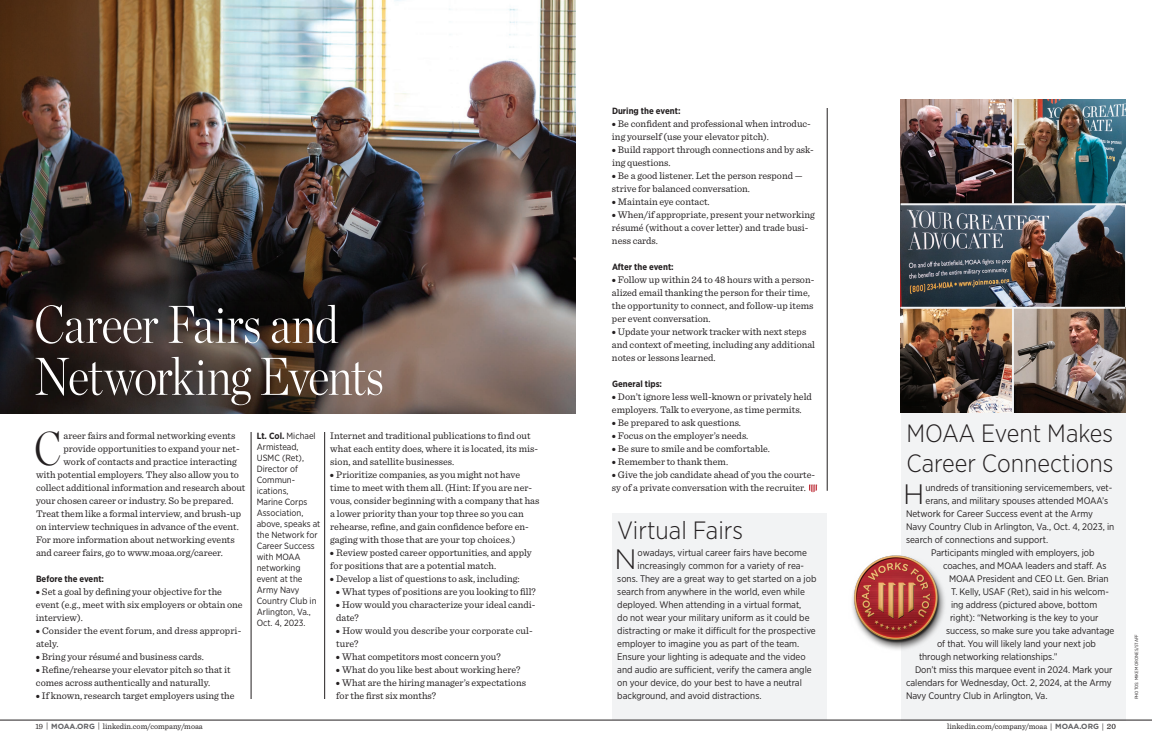
<style>
.page{position:relative;width:1152px;height:756px;background:#fff}
.page>*{position:absolute;margin:0;border:0;box-sizing:border-box;transform-origin:0 0}
.t1{font:300 53px/52px "Chronicle Disp Cond";letter-spacing:-.025em;color:#fff}
.t2{font:300 47.3px "Chronicle Disp Cond";color:#231f20}
.t3{font:300 28.1px "Gotham";color:#231f20}
.t4{font:300 25px/30px "Gotham Narrow";color:#231f20}
.t5{font:10px/13px "Sentinel";color:#231f20}
.t6{font:9.5px "Gotham Narrow";letter-spacing:-.005em;color:#231f20}
.t7{font:9px/11px "Gotham Narrow";color:#231f20}
.t8{font:700 9px "Gotham Narrow";color:#231f20}
.t9{font:8px "Sentinel";color:#231f20}
.t10{font:4.5px "Gotham Narrow";color:#231f20}
.s1{font-weight:700}
.s2{font-family:"Gotham";font-weight:700;font-size:7.5px;color:#636366}
.s3{font-weight:500}
</style>
<div class="page">
<hr style="left:827px;top:108px;width:1px;height:383px;background:#231f20">
<div style="left:901px;top:99px;width:225px;height:621px;background:#f2f3f4"></div>
<img style="left:901px;top:205px;width:224px;height:102px">
<img style="left:901px;top:309px;width:111px;height:103px">
<img style="left:901px;top:99px;width:111px;height:104px">
<img style="left:1014px;top:309px;width:112px;height:103px">
<img style="left:1014px;top:99px;width:112px;height:104px">
<hr style="left:1012px;top:98px;width:2px;height:106px;background:#f2f3f4">
<img style="left:0;top:0;width:576px;height:414px">
<svg style="left:809px;top:485px;width:9px;height:7px"></svg>
<hr style="left:324px;top:432px;width:1px;height:267px;background:#231f20">
<hr style="left:251px;top:432px;width:1px;height:267px;background:#231f20">
<img style="left:852px;top:555px;width:93px;height:95px">
<div style="left:612px;top:513px;width:215px;height:207px;background:#f2f3f4"></div>
<hr style="left:576px;top:720px;width:576px;height:1px;background:#231f20">
<hr style="left:0;top:720px;width:576px;height:1px;background:#231f20">
<p class="t8" style="left:612px;top:105px;width:70px">During the event:</p>
<p class="t5" style="left:612px;top:117px;width:200px">● Be confident and professional when introduc&shy;ing yourself (use your elevator pitch).</p>
<p class="t5" style="left:612px;top:143px;width:203px">● Build rapport through connections and by ask&shy;ing questions.</p>
<p class="t5" style="left:612px;top:169px;width:192px">● Be a good listener. Let the person respond — strive for balanced conversation.</p>
<p class="t5" style="left:612px;top:195px;width:99px">● Maintain eye contact.</p>
<p class="t5" style="left:612px;top:208px;width:204px">● When/if appropriate, present your networking résumé (without a cover letter) and trade busi&shy;ness cards.</p>
<p class="t8" style="left:612px;top:261px;width:63px">After the event:</p>
<p class="t5" style="left:612px;top:273px;width:204px">● Follow up within 24 to 48 hours with a person&shy;alized email thanking the person for their time, the opportunity to connect, and follow-up items per event conversation.</p>
<p class="t5" style="left:612px;top:325px;width:205px">● Update your network tracker with next steps and context of meeting, including any additional notes or lessons learned.</p>
<p class="t8" style="left:612px;top:378px;width:52px">General tips:</p>
<p class="t5" style="left:612px;top:390px;width:201px">● Don’t ignore less well-known or privately held employers. Talk to everyone, as time permits.</p>
<p class="t5" style="left:612px;top:416px;width:131px">● Be prepared to ask questions.</p>
<p class="t5" style="left:612px;top:429px;width:138px">● Focus on the employer’s needs.</p>
<p class="t5" style="left:612px;top:442px;width:160px">● Be sure to smile and be comfortable.</p>
<p class="t5" style="left:612px;top:455px;width:118px">● Remember to thank them.</p>
<p class="t5" style="left:612px;top:468px;width:205px">● Give the job candidate ahead of you the courte&shy;sy of a private conversation with the recruiter.</p>
<h1 class="t1" style="left:34px;top:294px;width:352px">Career Fairs and<br>Networking Events</h1>
<p class="t5" style="left:330px;top:429px;width:209px">Internet and traditional publications to find out what each entity does, where it is located, its mis&shy;sion, and satellite businesses.</p>
<p class="t5" style="left:330px;top:468px;width:211px">● Prioritize companies, as you might not have time to meet with them all. (Hint: If you are ner&shy;vous, consider beginning with a company that has a lower priority than your top three so you can rehearse, refine, and gain confidence before en&shy;gaging with those that are your top choices.)</p>
<p class="t5" style="left:330px;top:546px;width:203px">● Review posted career opportunities, and apply for positions that are a potential match.</p>
<p class="t5" style="left:330px;top:572px;width:191px">● Develop a list of questions to ask, including:</p>
<p class="t5" style="left:336px;top:585px;width:201px">● What types of positions are you looking to fill?</p>
<p class="t5" style="left:336px;top:598px;width:201px">● How would you characterize your ideal candi&shy;date?</p>
<p class="t5" style="left:336px;top:624px;width:198px">● How would you describe your corporate cul&shy;ture?</p>
<p class="t5" style="left:336px;top:650px;width:166px">● What competitors most concern you?</p>
<p class="t5" style="left:336px;top:663px;width:186px">● What do you like best about working here?</p>
<p class="t5" style="left:336px;top:676px;width:191px">● What are the hiring manager’s expectations for the first six months?</p>
<p class="t7" style="left:257px;top:430px;width:65px"><span class="s1">Lt. Col.</span> Michael<br>Armistead,<br>USMC (Ret),<br>Director of<br>Commun&shy;ications,<br>Marine Corps<br>Association, above, speaks at the Network for<br>Career Success with MOAA networking event at the<br>Army Navy<br>Country Club in<br>Arlington, Va.,<br>Oct. 4, 2023.</p>
<h3 class="t4" style="left:906px;top:418px;width:209px">MOAA Event Makes<br>Career Connections</h3>
<h2 class="t2" style="left:34px;top:413px;width:29px">C</h2>
<p class="t5" style="left:64px;top:429px;width:173px">areer fairs and formal networking events</p>
<p class="t5" style="left:64px;top:442px;width:178px">provide opportunities to expand your net-</p>
<p class="t5" style="left:64px;top:455px;width:175px">work of contacts and practice interacting</p>
<p class="t5" style="left:36px;top:468px;width:204px">with potential employers. They also allow you to</p>
<p class="t5" style="left:36px;top:481px;width:211px">collect additional information and research about</p>
<p class="t5" style="left:36px;top:494px;width:199px">your chosen career or industry. So be prepared.</p>
<p class="t5" style="left:36px;top:507px;width:207px">Treat them like a formal interview, and brush-up</p>
<p class="t5" style="left:36px;top:520px;width:204px">on interview techniques in advance of the event.</p>
<p class="t5" style="left:36px;top:533px;width:200px">For more information about networking events</p>
<p class="t5" style="left:36px;top:546px;width:188px">and career fairs, go to www.moaa.org/career.</p>
<p class="t8" style="left:36px;top:573px;width:70px">Before the event:</p>
<p class="t5" style="left:36px;top:585px;width:208px">● Set a goal by defining your objective for the event (e.g., meet with six employers or obtain one interview).</p>
<p class="t5" style="left:36px;top:624px;width:207px">● Consider the event forum, and dress appropri&shy;ately.</p>
<p class="t5" style="left:36px;top:650px;width:169px">● Bring your résumé and business cards.</p>
<p class="t5" style="left:36px;top:663px;width:196px">● Refine/rehearse your elevator pitch so that it comes across authentically and naturally.</p>
<p class="t5" style="left:36px;top:689px;width:200px">● If known, research target employers using the</p>
<h3 class="t3" style="left:903px;top:476px;width:23px">H</h3>
<p class="t6" style="left:926px;top:482px;width:188px">undreds of transitioning servicemembers, vet-</p>
<p class="t6" style="left:926px;top:495px;width:184px">erans, and military spouses attended MOAA’s</p>
<p class="t6" style="left:906px;top:508px;width:188px">Network for Career Success event at the Army</p>
<p class="t6" style="left:906px;top:521px;width:210px">Navy Country Club in Arlington, Va., Oct. 4, 2023, in</p>
<p class="t6" style="left:906px;top:534px;width:144px">search of connections and support.</p>
<p class="t6" style="left:931px;top:547px;width:165px">Participants mingled with employers, job</p>
<p class="t6" style="left:943px;top:560px;width:165px">coaches, and MOAA leaders and staff. As</p>
<p class="t6" style="left:949px;top:573px;width:161px">MOAA President and CEO Lt. Gen. Brian</p>
<p class="t6" style="left:951px;top:586px;width:159px">T. Kelly, USAF (Ret), said in his welcom-</p>
<p class="t6" style="left:951px;top:599px;width:148px">ing address (pictured above, bottom</p>
<p class="t6" style="left:950px;top:612px;width:150px">right): “Networking is the key to your</p>
<p class="t6" style="left:946px;top:625px;width:170px">success, so make sure you take advantage</p>
<p class="t6" style="left:937px;top:638px;width:160px">of that. You will likely land your next job</p>
<p class="t6" style="left:919px;top:651px;width:140px">through networking relationships.”</p>
<p class="t6" style="left:915px;top:664px;width:199px">Don’t miss this marquee event in 2024. Mark your</p>
<p class="t6" style="left:906px;top:677px;width:207px">calendars for Wednesday, Oct. 2, 2024, at the Army</p>
<p class="t6" style="left:906px;top:690px;width:143px">Navy Country Club in Arlington, Va.</p>
<h3 class="t4" style="left:617px;top:515px;width:127px">Virtual Fairs</h3>
<h3 class="t3" style="left:614px;top:541px;width:24px">N</h3>
<p class="t6" style="left:638px;top:547px;width:171px">owadays, virtual career fairs have become</p>
<p class="t6" style="left:638px;top:560px;width:168px">increasingly common for a variety of rea-</p>
<p class="t6" style="left:617px;top:573px;width:201px">sons. They are a great way to get started on a job</p>
<p class="t6" style="left:617px;top:586px;width:189px">search from anywhere in the world, even while</p>
<p class="t6" style="left:617px;top:599px;width:186px">deployed. When attending in a virtual format,</p>
<p class="t6" style="left:617px;top:612px;width:194px">do not wear your military uniform as it could be</p>
<p class="t6" style="left:617px;top:625px;width:200px">distracting or make it difficult for the prospective</p>
<p class="t6" style="left:617px;top:638px;width:183px">employer to imagine you as part of the team.</p>
<p class="t6" style="left:617px;top:651px;width:190px">Ensure your lighting is adequate and the video</p>
<p class="t6" style="left:617px;top:664px;width:196px">and audio are sufficient, verify the camera angle</p>
<p class="t6" style="left:617px;top:677px;width:186px">on your device, do your best to have a neutral</p>
<p class="t6" style="left:617px;top:690px;width:146px">background, and avoid distractions.</p>
<p class="t9" style="left:35px;top:721px;width:169px">19 | <span class="s2">MOAA.ORG</span> | linkedin.com/company/moaa</p>
<p class="t9" style="left:947px;top:721px;width:170px">linkedin.com/company/moaa | <span class="s2">MOAA.ORG</span> | <span class="s3">20</span></p>
<p class="t10" style="left:1134px;top:699px;width:66px;rotate:-90deg">PHOTOS: MIKE MORONES/STAFF</p>
</div>
